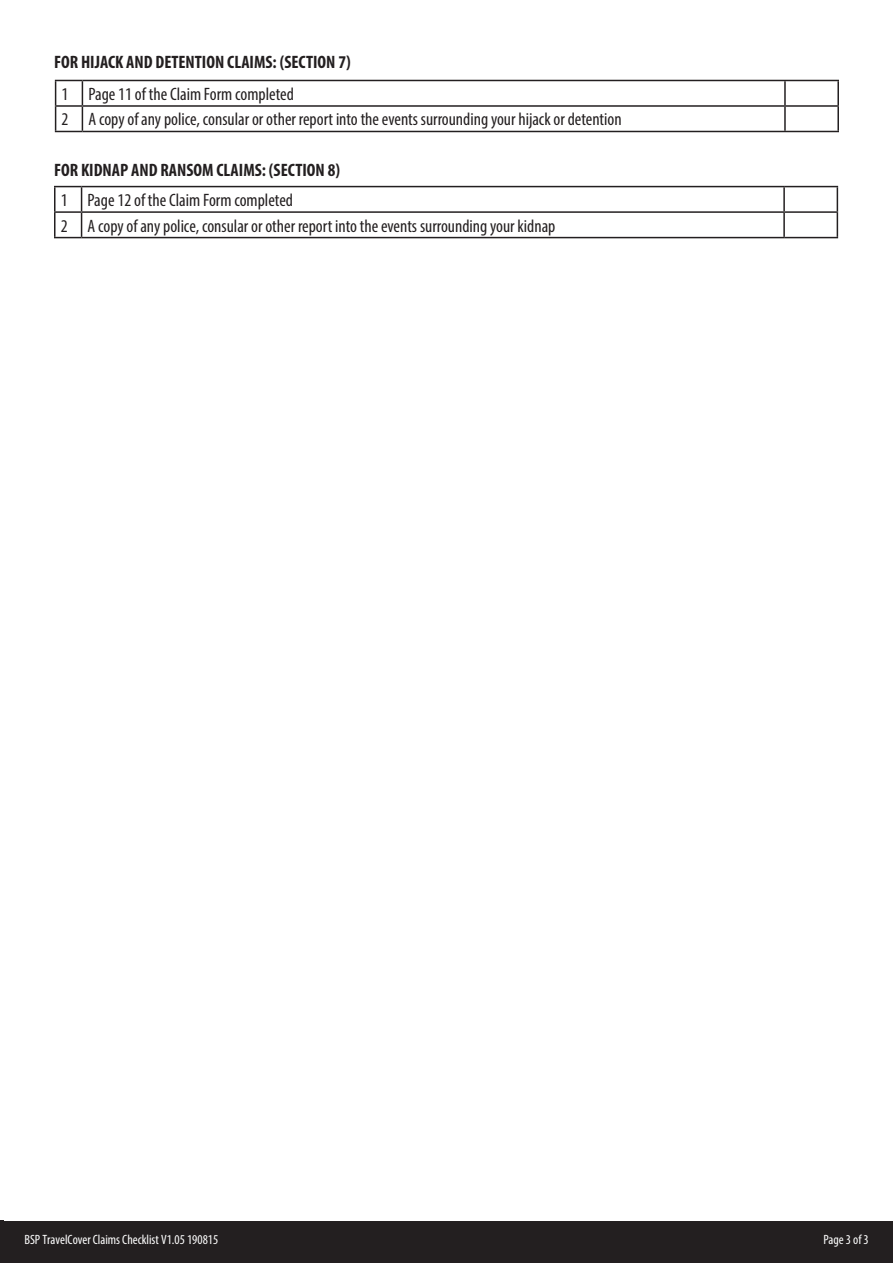
<style>
.page{position:relative;width:893px;height:1263px;background:#fff}
.page>*{position:absolute;margin:0;border:0;box-sizing:border-box;transform-origin:0 0}
.t1{font:condensed 18px/25.5px "Myriad Pro";color:#231f20}
.t2{font:700 condensed 18px "Myriad Pro";color:#231f20}
.t3{font:condensed 13.5px "Myriad Pro";color:#fff}
</style>
<div class="page">
<hr style="left:82px;top:80px;width:703px;height:1px;background:#231f20">
<hr style="left:785px;top:80px;width:54px;height:1px;background:#231f20">
<hr style="left:784px;top:81px;width:2px;height:24px;background:#231f20">
<hr style="left:837px;top:81px;width:2px;height:24px;background:#231f20">
<hr style="left:82px;top:105px;width:703px;height:2px;background:#231f20">
<hr style="left:785px;top:105px;width:54px;height:2px;background:#231f20">
<hr style="left:784px;top:107px;width:2px;height:24px;background:#231f20">
<hr style="left:837px;top:107px;width:2px;height:24px;background:#231f20">
<svg style="left:55px;top:80px;width:28px;height:52px"></svg>
<hr style="left:82px;top:131px;width:703px;height:1px;background:#231f20">
<hr style="left:785px;top:131px;width:54px;height:1px;background:#231f20">
<hr style="left:82px;top:186px;width:702px;height:1px;background:#231f20">
<hr style="left:784px;top:186px;width:54px;height:1px;background:#231f20">
<hr style="left:783px;top:187px;width:2px;height:24px;background:#231f20">
<hr style="left:82px;top:211px;width:702px;height:2px;background:#231f20">
<hr style="left:784px;top:211px;width:54px;height:2px;background:#231f20">
<hr style="left:783px;top:213px;width:2px;height:24px;background:#231f20">
<svg style="left:837px;top:187px;width:1px;height:50px"></svg>
<svg style="left:54px;top:186px;width:28px;height:52px"></svg>
<hr style="left:82px;top:237px;width:702px;height:1px;background:#231f20">
<hr style="left:784px;top:237px;width:54px;height:1px;background:#231f20">
<hr style="left:0;top:1220px;width:4px;height:43px;background:#231f20">
<div style="left:0;top:1221px;width:893px;height:42px;background:#231f20"></div>
<p class="t2" style="left:54px;top:50px;width:298px">FOR HIJACK AND DETENTION CLAIMS: (SECTION 7)</p>
<p class="t1" style="left:62px;top:81px;width:562px">1 Page 11 of the Claim Form completed<br>2 A copy of any police, consular or other report into the events surrounding your hijack or detention</p>
<p class="t2" style="left:54px;top:158px;width:287px">FOR KIDNAP AND RANSOM CLAIMS: (SECTION 8)</p>
<p class="t1" style="left:61px;top:187px;width:496px">1 Page 12 of the Claim Form completed<br>2 A copy of any police, consular or other report into the events surrounding your kidnap</p>
<p class="t3" style="left:24px;top:1231px;width:195px">BSP TravelCover Claims Checklist V1.05 190815</p>
<p class="t3" style="left:823px;top:1231px;width:47px">Page 3 of 3</p>
</div>
